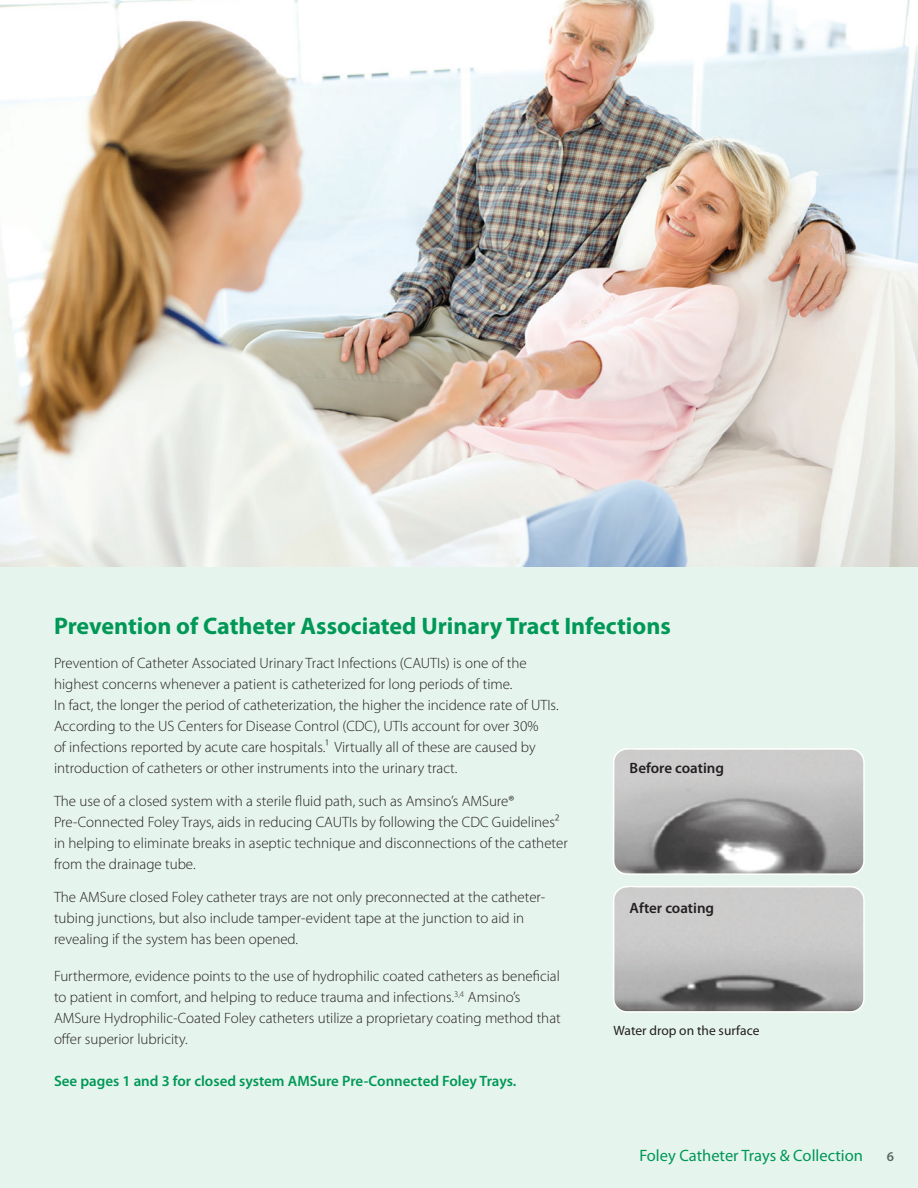
<style>
.page{position:relative;width:918px;height:1188px;background:#fff}
.page>*{position:absolute;margin:0;border:0;box-sizing:border-box;transform-origin:0 0}
.t1{font:700 24px "Myriad Pro";color:#009856}
.t2{font:16.5px "Myriad Pro";color:#009856}
.t3{font:300 15px/21px "Myriad Pro";color:#231f20}
.t4{font:600 15px "Myriad Pro";color:#009856}
.t5{font:600 15px "Myriad Pro";color:#231f20}
.t6{font:13.5px "Myriad Pro";color:#231f20}
.t7{font:600 13.5px "Myriad Pro";color:#636366}
</style>
<div class="page">
<img style="left:0;top:0;width:918px;height:567px">
<div style="left:0;top:567px;width:918px;height:621px;background:#e6f4ee"></div>
<img style="left:616px;top:889px;width:246px;height:121px">
<div style="left:613px;top:886px;width:252px;height:127px;border:2px solid #fff;border-radius:14px"></div>
<img style="left:616px;top:751px;width:246px;height:121px">
<div style="left:613px;top:748px;width:252px;height:127px;border:2px solid #fff;border-radius:14px"></div>
<h1 class="t1" style="left:54px;top:613px;width:618px">Prevention of Catheter Associated Urinary Tract Infections</h1>
<p class="t3" style="left:54px;top:653px;width:506px">Prevention of Catheter Associated Urinary Tract Infections (CAUTIs) is one of the highest concerns whenever a patient is catheterized for long periods of time.<br>In fact, the longer the period of catheterization, the higher the incidence rate of UTIs.<br>According to the US Centers for Disease Control (CDC), UTIs account for over 30%<br>of infections reported by acute care hospitals.¹ Virtually all of these are caused by introduction of catheters or other instruments into the urinary tract.</p>
<p class="t3" style="left:54px;top:791px;width:515px">The use of a closed system with a sterile fluid path, such as Amsino’s AMSure® Pre-Connected Foley Trays, aids in reducing CAUTIs by following the CDC Guidelines² in helping to eliminate breaks in aseptic technique and disconnections of the catheter from the drainage tube.</p>
<p class="t3" style="left:54px;top:887px;width:493px">The AMSure closed Foley catheter trays are not only preconnected at the catheter&shy;tubing junctions, but also include tamper-evident tape at the junction to aid in revealing if the system has been opened.</p>
<p class="t3" style="left:54px;top:966px;width:508px">Furthermore, evidence points to the use of hydrophilic coated catheters as beneficial to patient in comfort, and helping to reduce trauma and infections.<sup>3,4</sup> Amsino’s AMSure Hydrophilic-Coated Foley catheters utilize a proprietary coating method that offer superior lubricity.</p>
<p class="t4" style="left:54px;top:1073px;width:464px">See pages 1 and 3 for closed system AMSure Pre-Connected Foley Trays.</p>
<p class="t5" style="left:630px;top:760px;width:96px">Before coating</p>
<p class="t5" style="left:630px;top:899px;width:86px">After coating</p>
<p class="t6" style="left:614px;top:1023px;width:147px">Water drop on the surface</p>
<p class="t2" style="left:639px;top:1146px;width:225px">Foley Catheter Trays &amp; Collection</p>
<p class="t7" style="left:887px;top:1149px;width:9px">6</p>
</div>
